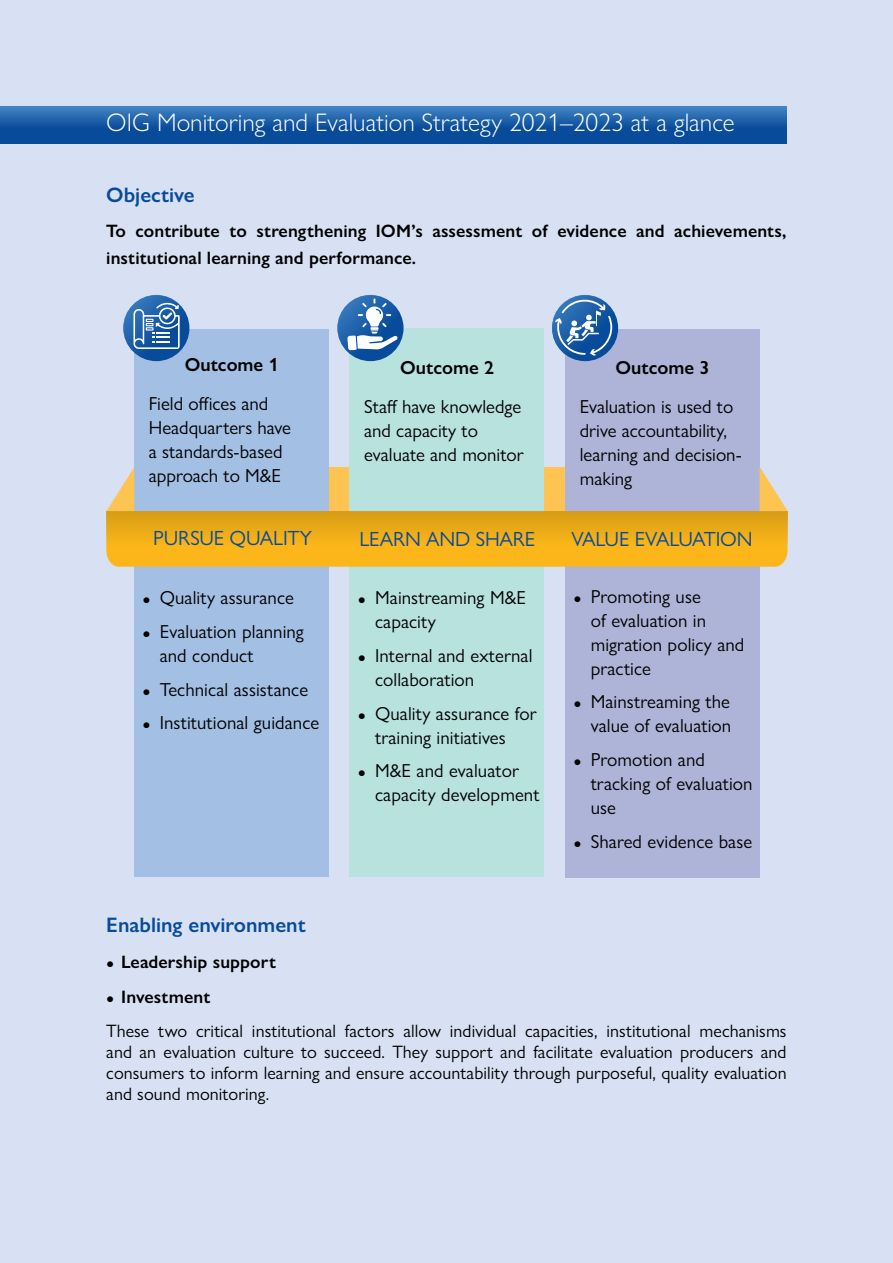
<style>
.page{position:relative;width:893px;height:1263px;background:#d7e1f3}
.page>*{position:absolute;margin:0;border:0;box-sizing:border-box;transform-origin:0 0}
.Chapter_1{font:300 25.5px "Gill Sans Nova";color:#fff}
.Heading_1{font:600 21px "Gill Sans Nova";color:#084b9a}
.Subhead_3{font:20.55px "Gill Sans Nova";letter-spacing:-.01em;color:#084b9a}
.Subhead_3-2{font:18.9px/24px "Gill Sans Nova";letter-spacing:.005em;color:#000}
.Subhead_3-3{font:600 18.9px "Gill Sans Nova";color:#000}
.Body_text{font:18px/21px "Gill Sans Nova";letter-spacing:.005em;color:#000;text-align:justify}
.Body_text-2{font:600 18px/27px "Gill Sans Nova";letter-spacing:.005em;color:#000}
.s1{font-size:13.5px}
.s2{font-weight:400;font-size:13.5px}
</style>
<div class="page">
<div style="left:0;top:106px;width:787px;height:38px;background:linear-gradient(to bottom,#397bbd,#003f91)"></div>
<div style="left:350px;top:329px;width:194px;height:548px;background:#b8e2de"></div>
<div style="left:565px;top:329px;width:194px;height:548px;background:#aeb4d7"></div>
<div style="left:135px;top:329px;width:194px;height:548px;background:#a4bfe4"></div>
<svg style="left:106px;top:467px;width:681px;height:100px"></svg>
<div style="left:106px;top:511px;width:681px;height:55px;background:linear-gradient(to bottom,#dca016,#ffbc1a)"></div>
<svg style="left:123px;top:295px;width:66px;height:66px"></svg>
<svg style="left:133px;top:303px;width:47px;height:46px;background:#5b8abf"></svg>
<svg style="left:337px;top:295px;width:67px;height:66px"></svg>
<svg style="left:347px;top:298px;width:51px;height:53px;background:#6893c4"></svg>
<svg style="left:552px;top:295px;width:66px;height:66px"></svg>
<svg style="left:555px;top:300px;width:57px;height:56px;background:#5182bb"></svg>
<p class="Chapter_1" style="left:106px;top:107px;width:630px">OIG Monitoring and Evaluation Strategy 2021–2023 at a glance</p>
<p class="Heading_1" style="left:106px;top:182px;width:90px">Objective</p>
<p class="Body_text-2" style="left:106px;top:218px;width:682px">To contribute to strengthening IOM’s assessment of evidence and achievements, institutional learning and performance.</p>
<p class="Subhead_3-3" style="left:185px;top:353px;width:96px">Outcome 1</p>
<p class="Subhead_3-2" style="left:149px;top:391px;width:144px">Field offices and<br>Headquarters have a standards-based approach to M&amp;E</p>
<p class="Subhead_3-3" style="left:400px;top:356px;width:96px">Outcome 2</p>
<p class="Subhead_3-2" style="left:364px;top:394px;width:161px">Staff have knowledge and capacity to evaluate and monitor</p>
<p class="Subhead_3-3" style="left:615px;top:356px;width:96px">Outcome 3</p>
<p class="Subhead_3-2" style="left:580px;top:394px;width:163px">Evaluation is used to drive accountability, learning and decision&shy;making</p>
<p class="Subhead_3" style="left:153px;top:525px;width:160px">PURSUE QUALITY</p>
<p class="Subhead_3" style="left:360px;top:526px;width:177px">LEARN AND SHARE</p>
<p class="Subhead_3" style="left:571px;top:527px;width:183px">VALUE EVALUATION</p>
<p class="Subhead_3-2" style="left:143px;top:585px;width:153px"><span class="s1">●</span> Quality assurance</p>
<p class="Subhead_3-2" style="left:160px;top:619px;width:146px;text-indent:-17px"><span class="s1">●</span> Evaluation planning and conduct</p>
<p class="Subhead_3-2" style="left:143px;top:677px;width:167px"><span class="s1">●</span> Technical assistance</p>
<p class="Subhead_3-2" style="left:143px;top:711px;width:178px"><span class="s1">●</span> Institutional guidance</p>
<p class="Subhead_3-2" style="left:375px;top:585px;width:152px;text-indent:-17px"><span class="s1">●</span> Mainstreaming M&amp;E capacity</p>
<p class="Subhead_3-2" style="left:375px;top:643px;width:159px;text-indent:-17px"><span class="s1">●</span> Internal and external collaboration</p>
<p class="Subhead_3-2" style="left:375px;top:701px;width:163px;text-indent:-17px"><span class="s1">●</span> Quality assurance for training initiatives</p>
<p class="Subhead_3-2" style="left:375px;top:759px;width:166px;text-indent:-17px"><span class="s1">●</span> M&amp;E and evaluator capacity development</p>
<p class="Subhead_3-2" style="left:591px;top:584px;width:155px;text-indent:-17px"><span class="s1">●</span> Promoting use<br>of evaluation in migration policy and practice</p>
<p class="Subhead_3-2" style="left:573px;top:690px;width:159px;text-align:right"><span class="s1">●</span> Mainstreaming the value of evaluation</p>
<p class="Subhead_3-2" style="left:591px;top:748px;width:163px;text-indent:-17px"><span class="s1">●</span> Promotion and tracking of evaluation use</p>
<p class="Subhead_3-2" style="left:573px;top:829px;width:180px"><span class="s1">●</span> Shared evidence base</p>
<p class="Heading_1" style="left:106px;top:912px;width:201px">Enabling environment</p>
<p class="Body_text-2" style="left:106px;top:948px;width:171px"><span class="s2">●</span> Leadership support</p>
<p class="Body_text-2" style="left:106px;top:984px;width:106px"><span class="s2">●</span> Investment</p>
<p class="Body_text" style="left:106px;top:1020px;width:682px">These two critical institutional factors allow individual capacities, institutional mechanisms and an evaluation culture to succeed. They support and facilitate evaluation producers and consumers to inform learning and ensure accountability through purposeful, quality evaluation and sound monitoring.</p>
</div>
